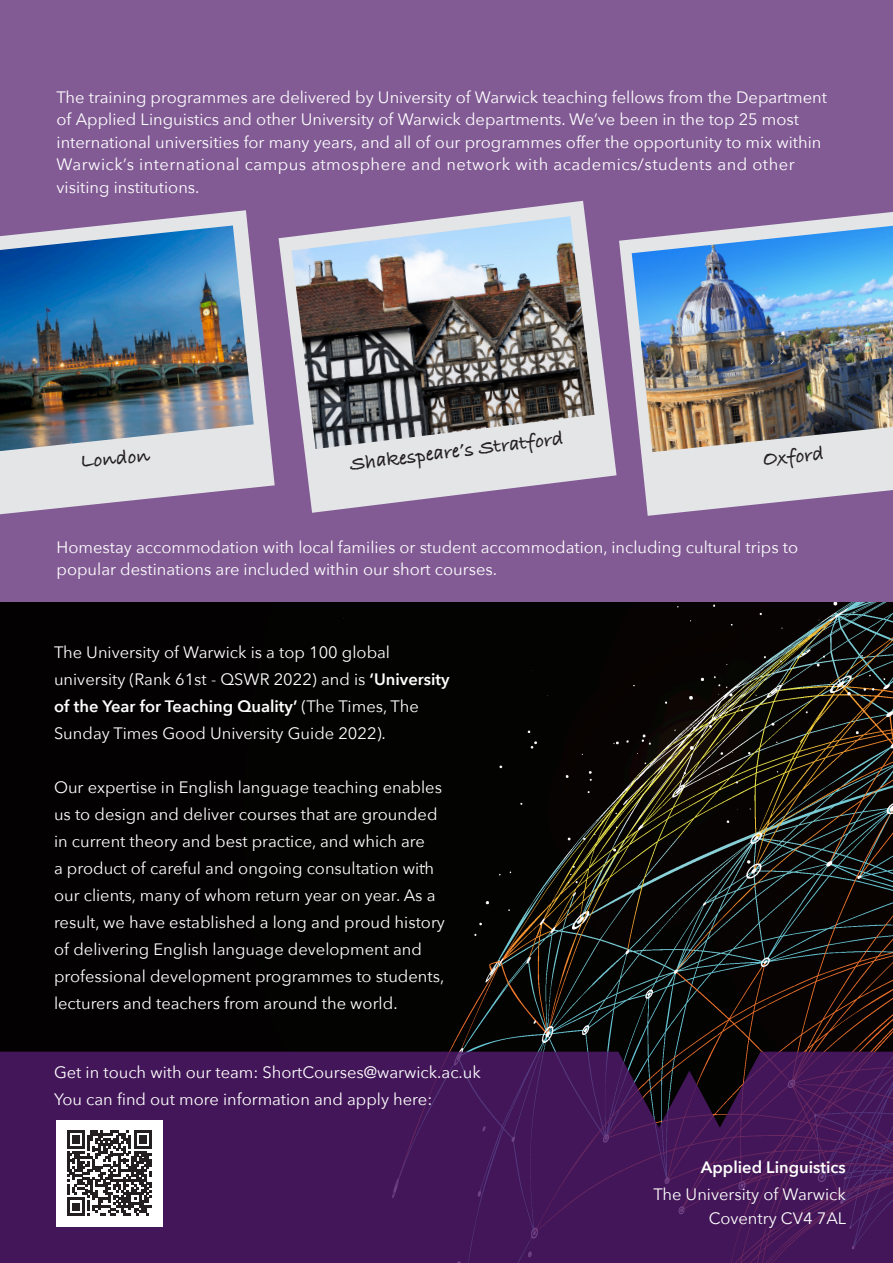
<style>
.page{position:relative;width:893px;height:1263px;background:#fff}
.page>*{position:absolute;margin:0;border:0;box-sizing:border-box;transform-origin:0 0}
.t1{font:700 20.55px "Bradley Hand ITCTT";color:#231f20}
.t2{font:16.5px/27px "Avenir Next";color:#fff}
.t3{font:600 16.5px "Avenir Next";color:#fff}
.s1{font-weight:600}
</style>
<div class="page">
<div style="left:0;top:0;width:893px;height:602px;background:#825b95"></div>
<img style="left:0;top:602px;width:893px;height:450px">
<svg style="left:0;top:1052px;width:893px;height:211px;background:#421756"></svg>
<svg style="left:0;top:210px;width:275px;height:304px;fill:#e4e5e7"></svg>
<img style="left:0;top:225px;width:254px;height:226px">
<svg style="left:619px;top:212px;width:274px;height:304px;fill:#e4e5e7"></svg>
<img style="left:632px;top:226px;width:261px;height:226px">
<svg style="left:279px;top:201px;width:338px;height:312px"></svg>
<img style="left:291px;top:216px;width:303px;height:233px">
<div style="left:57px;top:1120px;width:106px;height:106px;background:#fff"></div>
<svg style="left:67px;top:1130px;width:85px;height:85px"></svg>
<p class="t2" style="left:57px;top:85px;width:772px;line-height:22.5px">The training programmes are delivered by University of Warwick teaching fellows from the Department of Applied Linguistics and other University of Warwick departments. We’ve been in the top 25 most international universities for many years, and all of our programmes offer the opportunity to mix within Warwick’s international campus atmosphere and network with academics/students and other</p>
<p class="t2" style="left:57px;top:173px;width:144px">visiting institutions.</p>
<p class="t1" style="left:79px;top:446px;width:71px;rotate:-6deg">London</p>
<p class="t1" style="left:348px;top:448px;width:216px;rotate:-7deg">Shakespeare’s Stratford</p>
<p class="t1" style="left:761px;top:444px;width:63px;rotate:-6deg">Oxford</p>
<p class="t2" style="left:57px;top:535px;width:743px;line-height:22.5px">Homestay accommodation with local families or student accommodation, including cultural trips to popular destinations are included within our short courses.</p>
<p class="t2" style="left:54px;top:638px;width:397px">The University of Warwick is a top 100 global university (Rank 61st - QSWR 2022) and is <span class="s1">‘University of the Year for Teaching Quality’</span> (The Times, The Sunday Times Good University Guide 2022).</p>
<p class="t2" style="left:54px;top:773px;width:392px">Our expertise in English language teaching enables us to design and deliver courses that are grounded in current theory and best practice, and which are<br>a product of careful and ongoing consultation with our clients, many of whom return year on year. As a result, we have established a long and proud history of delivering English language development and professional development programmes to students, lecturers and teachers from around the world.</p>
<p class="t2" style="left:54px;top:1058px;width:428px">Get in touch with our team: ShortCourses@warwick.ac.uk</p>
<p class="t2" style="left:54px;top:1085px;width:380px">You can find out more information and apply here:</p>
<p class="t3" style="left:701px;top:1153px;width:147px">Applied Linguistics</p>
<p class="t2" style="left:653px;top:1180px;width:194px">The University of Warwick</p>
<p class="t2" style="left:709px;top:1204px;width:139px">Coventry CV4 7AL</p>
</div>
